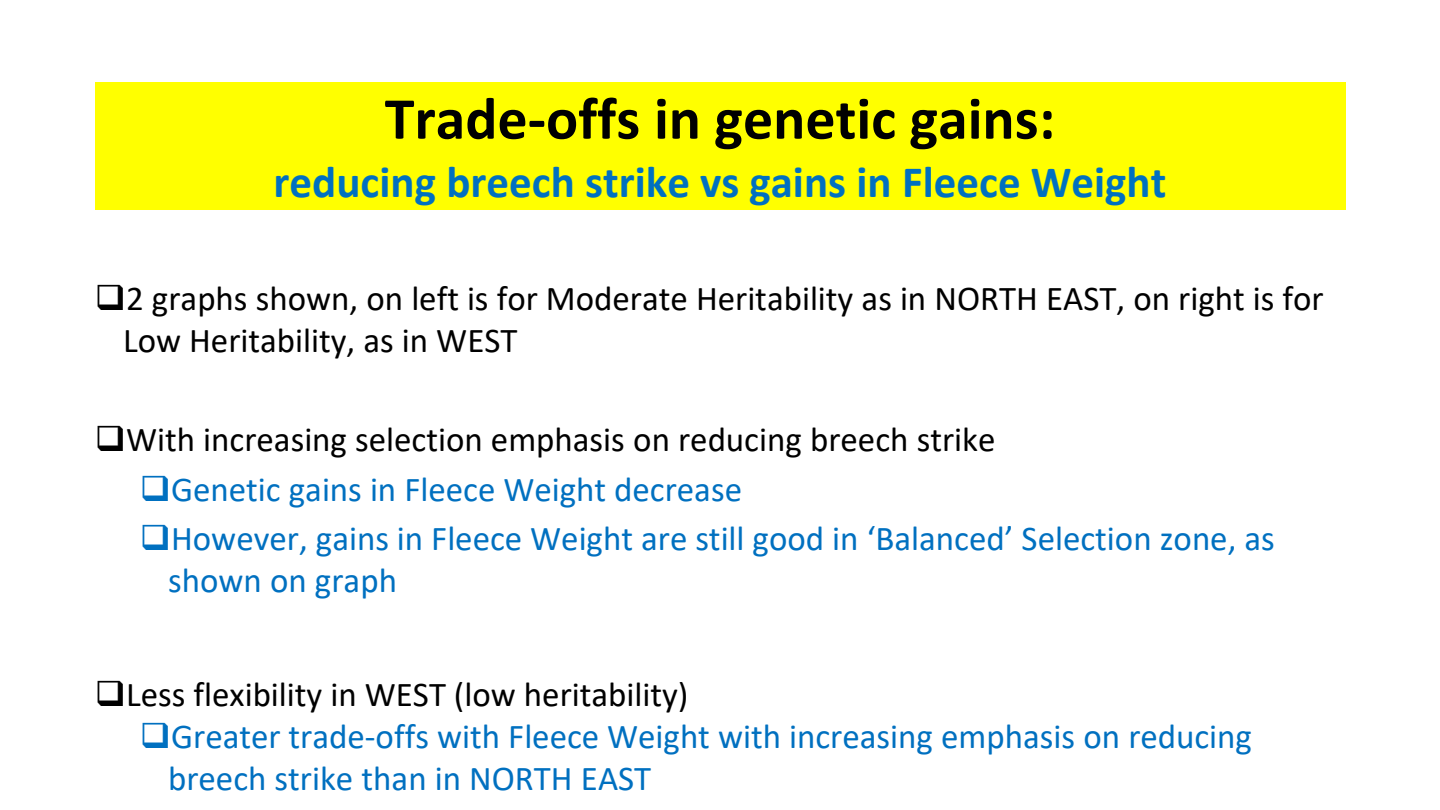
<style>
.page{position:relative;width:1440px;height:810px;background:#fff}
.page>*{position:absolute;margin:0;border:0;box-sizing:border-box;transform-origin:0 0}
.t1{font:700 60px "Calibri";color:#000}
.t2{font:700 45px "Calibri";color:#0070c0}
.t3{font:35px/42px "Calibri";color:#0070c0}
.t4{font:35px/42px "Calibri";color:#000}
</style>
<div class="page">
<div style="left:95px;top:82px;width:1250px;height:128px;background:#ff0"></div>
<h2 class="t1" style="left:385px;top:76px;width:672px">Trade-offs in genetic gains:</h2>
<h2 class="t2" style="left:274px;top:150px;width:894px">reducing breech strike vs gains in Fleece Weight</h2>
<p class="t4" style="left:123px;top:277px;width:1202px;text-indent:-28px">❑2 graphs shown, on left is for Moderate Heritability as in NORTH EAST, on right is for<br>Low Heritability, as in WEST</p>
<p class="t4" style="left:95px;top:418px;width:902px">❑With increasing selection emphasis on reducing breech strike</p>
<p class="t3" style="left:140px;top:467px;width:604px">❑Genetic gains in Fleece Weight decrease</p>
<p class="t3" style="left:168px;top:517px;width:1108px;text-indent:-28px">❑However, gains in Fleece Weight are still good in ‘Balanced’ Selection zone, as shown on graph</p>
<p class="t4" style="left:95px;top:673px;width:595px">❑Less flexibility in WEST (low heritability)</p>
<p class="t3" style="left:168px;top:715px;width:1085px;text-indent:-28px">❑Greater trade-offs with Fleece Weight with increasing emphasis on reducing breech strike than in NORTH EAST</p>
</div>
